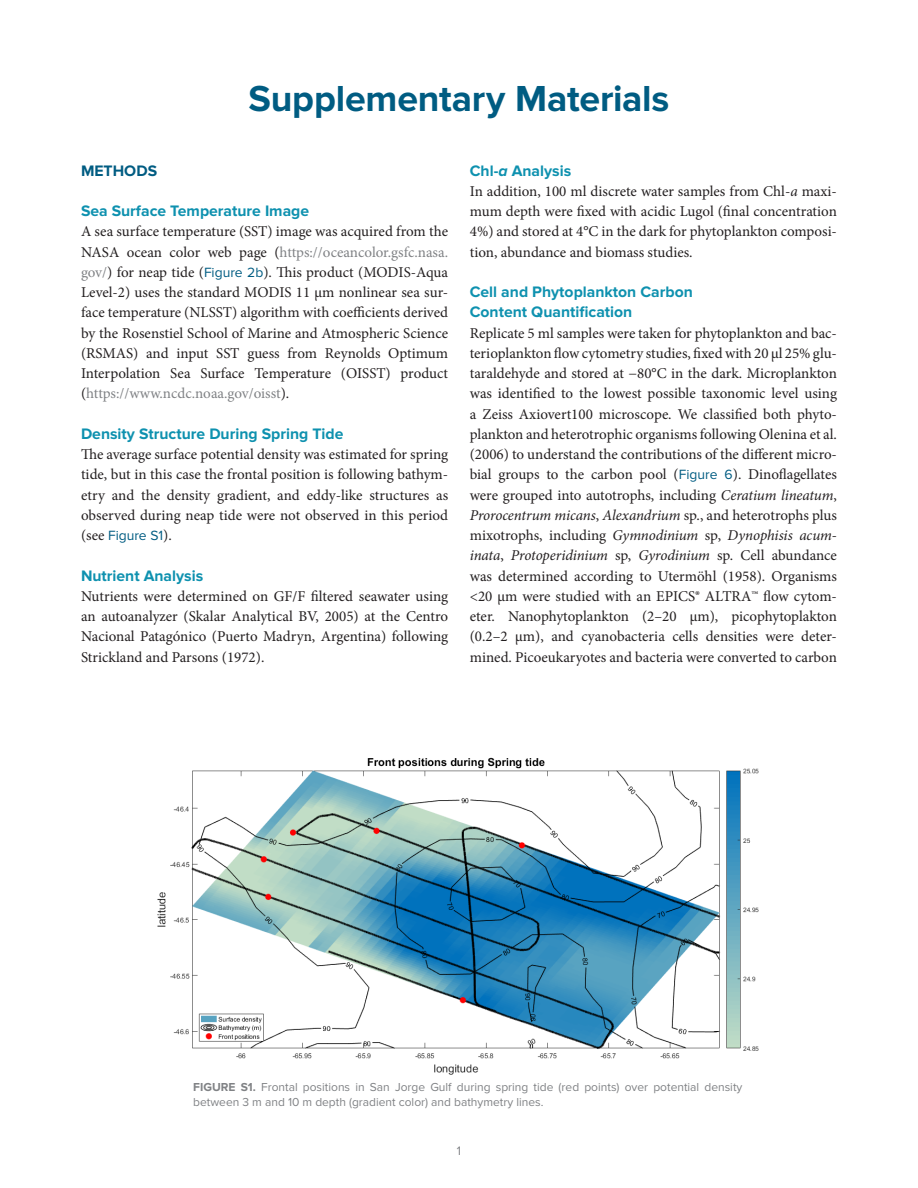
<style>
.page{position:relative;width:918px;height:1188px;background:#fff}
.page>*{position:absolute;margin:0;border:0;box-sizing:border-box;transform-origin:0 0}
.t1{font:700 37.5px "Proxima Nova";letter-spacing:-.005em;color:#005c82}
.subhead_2{font:700 15.75px/20.2px "Proxima Nova";color:#0e91af}
.subhead_1{font:700 15.75px "Proxima Nova";color:#005c82}
.text_first_para{font:15px/20.2px "Minion Pro";color:#231f20;text-align:justify}
.text_first_para-2{font:13.8px "Proxima Nova";color:#005c82}
.t2{font:12.75px "Proxima Nova";color:#808285}
.t3{font:12px/15px "Proxima Nova";color:#808285}
.s1{color:#808285}
.s2{font-family:"Proxima Nova";font-size:13.8px;color:#005c82}
.s3{font-family:"Minion Pro";font-size:15px;color:#231f20}
.s4{font-style:italic}
.s5{font-weight:700}
</style>
<div class="page">
<img style="left:157px;top:757px;width:602px;height:318px">
<p class="t1" style="left:249px;top:77px;width:422px">Supplementary Materials</p>
<p class="subhead_1" style="left:81px;top:161px;width:78px">METHODS</p>
<p class="subhead_2" style="left:81px;top:201px;width:230px">Sea Surface Temperature Image</p>
<p class="text_first_para" style="left:81px;top:221px;width:369px">A sea surface temperature (SST) image was acquired from the NASA ocean color web page (<span class="s1">https://oceancolor.gsfc.nasa. gov/</span>) for neap tide (<span class="s2">Figure 2b</span>). This product (MODIS-Aqua Level-2) uses the standard MODIS 11 µm nonlinear sea sur&shy;face temperature (NLSST) algorithm with coefficients derived by the Rosenstiel School of Marine and Atmospheric Science (RSMAS) and input SST guess from Reynolds Optimum Interpolation Sea Surface Temperature (OISST) product (<span class="s1">https://www.ncdc.noaa.gov/oisst</span>).</p>
<p class="subhead_2" style="left:81px;top:424px;width:264px">Density Structure During Spring Tide</p>
<p class="text_first_para" style="left:81px;top:444px;width:369px">The average surface potential density was estimated for spring tide, but in this case the frontal position is following bathym&shy;etry and the density gradient, and eddy-like structures as observed during neap tide were not observed in this period</p>
<p class="text_first_para-2" style="left:81px;top:527px;width:92px"><span class="s3">(see</span> Figure S1<span class="s3">).</span></p>
<p class="subhead_2" style="left:81px;top:565px;width:124px">Nutrient Analysis</p>
<p class="text_first_para" style="left:81px;top:586px;width:369px">Nutrients were determined on GF/F filtered seawater using an autoanalyzer (Skalar Analytical BV, 2005) at the Centro Nacional Patagónico (Puerto Madryn, Argentina) following Strickland and Parsons (1972).</p>
<p class="subhead_2" style="left:470px;top:160px;width:103px">Chl-<span class="s4">a</span> Analysis</p>
<p class="text_first_para" style="left:470px;top:181px;width:369px">In addition, 100 ml discrete water samples from Chl-<span class="s4">a</span> maxi&shy;mum depth were fixed with acidic Lugol (final concentration 4%) and stored at 4°C in the dark for phytoplankton composi&shy;tion, abundance and biomass studies.</p>
<p class="subhead_2" style="left:470px;top:282px;width:225px">Cell and Phytoplankton Carbon<br>Content Quantification</p>
<p class="text_first_para" style="left:470px;top:323px;width:369px">Replicate 5 ml samples were taken for phytoplankton and bac&shy;terioplankton flow cytometry studies, fixed with 20 µl 25% glu&shy;taraldehyde and stored at −80°C in the dark. Microplankton was identified to the lowest possible taxonomic level using a Zeiss Axiovert100 microscope. We classified both phyto&shy;plankton and heterotrophic organisms following Olenina et al. (2006) to understand the contributions of the different micro&shy;bial groups to the carbon pool (<span class="s2">Figure 6</span>). Dinoflagellates were grouped into autotrophs, including <span class="s4">Ceratium lineatum</span>, <span class="s4">Prorocentrum micans</span>, <span class="s4">Alexandrium</span> sp., and heterotrophs plus mixotrophs, including <span class="s4">Gymnodinium</span> sp, <span class="s4">Dynophisis acum&shy;inata</span>, <span class="s4">Protoperidinium</span> sp, <span class="s4">Gyrodinium</span> sp. Cell abundance was determined according to Utermöhl (1958). Organisms &lt;20 µm were studied with an EPICS® ALTRA™ flow cytom&shy;eter. Nanophytoplankton (2–20 µm), picophytoplakton (0.2–2 µm), and cyanobacteria cells densities were deter&shy;mined. Picoeukaryotes and bacteria were converted to carbon</p>
<p class="t3" style="left:193px;top:1080px;width:551px"><span class="s5">FIGURE S1.</span> Frontal positions in San Jorge Gulf during spring tide (red points) over potential density between 3 m and 10 m depth (gradient color) and bathymetry lines.</p>
<p class="t2" style="left:457px;top:1143px;width:6px">1</p>
</div>
